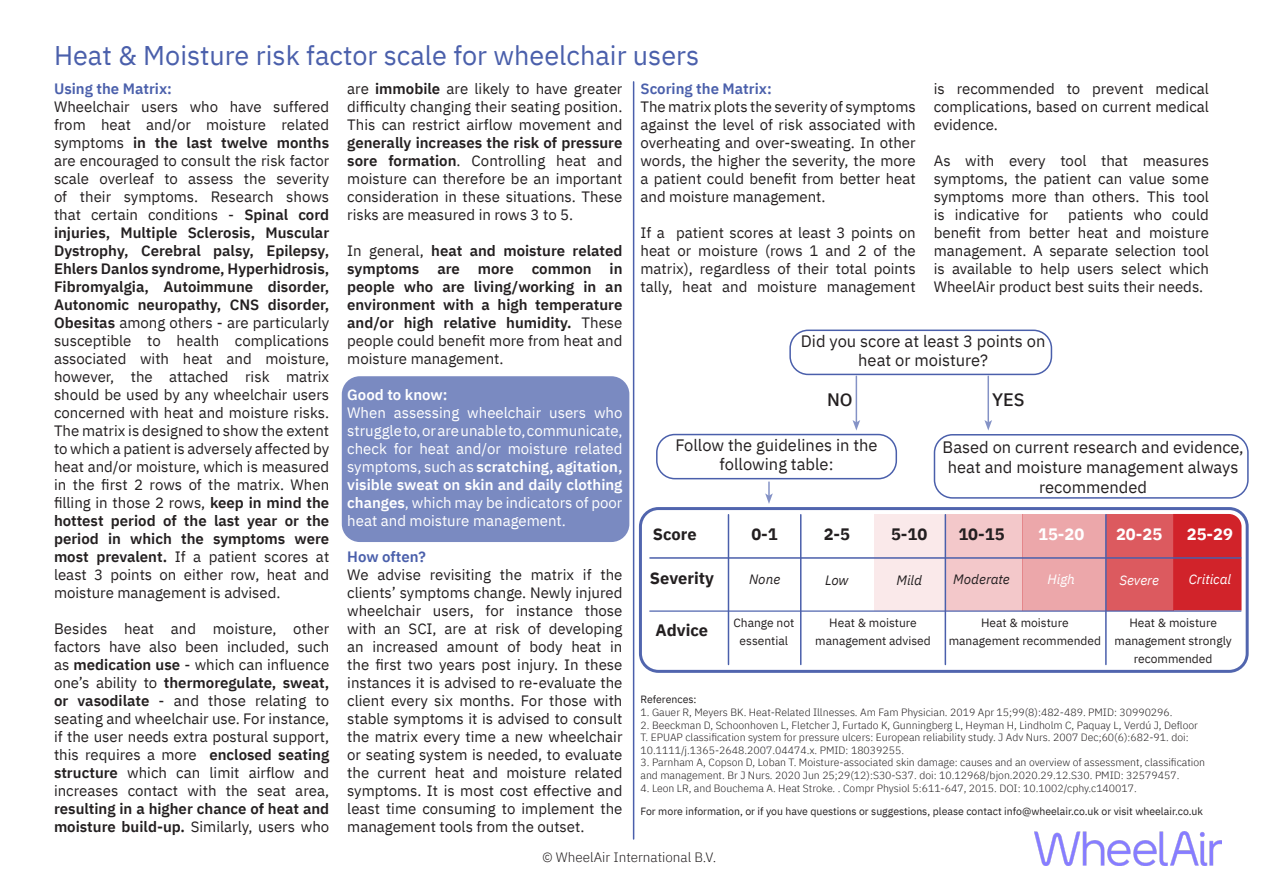
<style>
.page{position:relative;width:1263px;height:893px;background:#fff}
.page>*{position:absolute;margin:0;border:0;box-sizing:border-box;transform-origin:0 0}
.t1{font:27px "IBM Plex Sans";color:#4a5fab}
.t2{font:500 18px "IBM Plex Sans";color:#231f20}
.t3{font:16.5px/19.8px "IBM Plex Sans";color:#231f20;text-align:center}
.t4{font:700 16.5px "IBM Plex Sans";color:#231f20}
.t5{font:700 16.5px "IBM Plex Sans";color:#fff}
.t6{font:15px/18px "IBM Plex Sans";color:#231f20;text-align:justify}
.t7{font:15px/18px "IBM Plex Sans";color:#fff;text-align:justify}
.t8{font:600 15px/18px "IBM Plex Sans";color:#231f20;text-align:justify}
.t9{font:600 15px "IBM Plex Sans";color:#4a5fab}
.t10{font:600 15px "IBM Plex Sans";color:#fff}
.Paragraph_Style_1{font:300 13.5px "IBM Plex Sans";color:#231f20}
.t11{font:italic 13.5px "IBM Plex Sans";color:#231f20}
.t12{font:italic 13.5px "IBM Plex Sans";color:#fff}
.t13{font:12px/18px "IBM Plex Sans";color:#231f20;text-align:center}
.t14{font:300 10.5px/12.6px "IBM Plex Sans";color:#231f20}
.t15{font:10.5px "IBM Plex Sans";color:#231f20}
.s1{font-weight:600}
.s2{font-weight:400}
</style>
<div class="page">
<img style="left:1034px;top:831px;width:188px;height:34px">
<div style="left:342px;top:376px;width:287px;height:166px;background:#7a8ac1;border-radius:18px"></div>
<div style="left:1173px;top:514px;width:68px;height:96px;background:#d1232a"></div>
<div style="left:1106px;top:514px;width:67px;height:96px;background:#dc5a5f"></div>
<div style="left:1023px;top:514px;width:83px;height:96px;background:#eca7aa"></div>
<div style="left:945px;top:514px;width:78px;height:96px;background:#f3c8ca"></div>
<div style="left:874px;top:514px;width:71px;height:96px;background:#fae9ea"></div>
<div style="left:639px;top:507px;width:610px;height:166px;border:3px solid #4a5fab;border-radius:18px"></div>
<hr style="left:650px;top:557px;width:591px;height:2px;background:#4a5fab">
<hr style="left:1105px;top:515px;width:2px;height:149px;background:#4a5fab">
<hr style="left:945px;top:515px;width:1px;height:149px;background:#4a5fab">
<hr style="left:800px;top:515px;width:1px;height:149px;background:#4a5fab">
<hr style="left:728px;top:515px;width:1px;height:149px;background:#4a5fab">
<hr style="left:650px;top:610px;width:591px;height:2px;background:#4a5fab">
<div style="left:656px;top:434px;width:241px;height:45px;border:2px solid #4a5fab;border-radius:18px"></div>
<div style="left:934px;top:434px;width:315px;height:65px;border:2px solid #4a5fab;border-radius:18px"></div>
<div style="left:789px;top:330px;width:263px;height:45px;border:2px solid #4a5fab;border-radius:18px"></div>
<svg style="left:765px;top:482px;width:8px;height:22px"></svg>
<hr style="left:633px;top:82px;width:1px;height:757px;background:#4a5fab">
<hr style="left:856px;top:376px;width:1px;height:46px;background:#4a5fab">
<svg style="left:852px;top:420px;width:8px;height:11px"></svg>
<hr style="left:987px;top:376px;width:2px;height:46px;background:#4a5fab">
<svg style="left:984px;top:420px;width:8px;height:11px"></svg>
<p class="t1" style="left:54px;top:34px;width:647px">Heat &amp; Moisture risk factor scale for wheelchair users</p>
<p class="t9" style="left:54px;top:76px;width:120px">Using the Matrix:</p>
<p class="t6" style="left:54px;top:96px;width:277px">Wheelchair users who have suffered from heat and/or moisture related symptoms <span class="s1">in the last twelve months </span>are encouraged to consult the risk factor scale overleaf to assess the severity of their symptoms. Research shows that certain conditions - <span class="s1">Spinal cord injuries, Multiple Sclerosis, Muscular Dystrophy, Cerebral palsy, Epilepsy, Ehlers Danlos syndrome, Hyperhidrosis, Fibromyalgia, Autoimmune disorder, Autonomic neuropathy, CNS disorder, Obesitas</span> among others - are particularly susceptible to health complications associated with heat and moisture, however, the attached risk matrix should be used by any wheelchair users concerned with heat and moisture risks.<br>The matrix is designed to show the extent to which a patient is adversely affected by heat and/or moisture, which is measured in the first 2 rows of the matrix. When filling in those 2 rows, <span class="s1">keep in mind the hottest period of the last year or the period in which the symptoms were most prevalent.</span> If a patient scores at least 3 points on either row, heat and moisture management is advised.</p>
<p class="t6" style="left:54px;top:618px;width:277px">Besides heat and moisture, other factors have also been included, such as <span class="s1">medication use</span> - which can influence one’s ability to <span class="s1">thermoregulate, sweat, or vasodilate</span> - and those relating to seating and wheelchair use. For instance, if the user needs extra postural support, this requires a more <span class="s1">enclosed seating structure</span> which can limit airflow and increases contact with the seat area, <span class="s1">resulting in a higher chance of heat and moisture build-up.</span> Similarly, users who</p>
<p class="t6" style="left:347px;top:78px;width:277px">are <span class="s1">immobile</span> are likely to have greater difficulty changing their seating position.<br>This can restrict airflow movement and <span class="s1">generally increases the risk of pressure sore formation</span>. Controlling heat and moisture can therefore be an important consideration in these situations. These risks are measured in rows 3 to 5.</p>
<p class="t8" style="left:347px;top:240px;width:277px"><span class="s2">In general,</span> heat and moisture related symptoms are more common in people who are living/working in an environment with a high temperature and/or high relative humidity. <span class="s2">These people could benefit more from heat and moisture management.</span></p>
<p class="t10" style="left:347px;top:382px;width:102px">Good to know:</p>
<p class="t7" style="left:347px;top:402px;width:277px">When assessing wheelchair users who struggle to, or are unable to, communicate, check for heat and/or moisture related symptoms, such as <span class="s1">scratching, agitation, visible sweat on skin and daily clothing changes</span>, which may be indicators of poor heat and moisture management.</p>
<p class="t9" style="left:347px;top:544px;width:80px">How often?</p>
<p class="t6" style="left:347px;top:564px;width:277px">We advise revisiting the matrix if the clients’ symptoms change. Newly injured wheelchair users, for instance those with an SCI, are at risk of developing an increased amount of body heat in the first two years post injury. In these instances it is advised to re-evaluate the client every six months. For those with stable symptoms it is advised to consult the matrix every time a new wheelchair or seating system is needed, to evaluate the current heat and moisture related symptoms. It is most cost effective and least time consuming to implement the management tools from the outset.</p>
<p class="t9" style="left:640px;top:76px;width:133px">Scoring the Matrix:</p>
<p class="t6" style="left:640px;top:96px;width:277px">The matrix plots the severity of symptoms against the level of risk associated with overheating and over-sweating. In other words, the higher the severity, the more a patient could benefit from better heat and moisture management.</p>
<p class="t6" style="left:640px;top:222px;width:277px">If a patient scores at least 3 points on heat or moisture (rows 1 and 2 of the matrix), regardless of their total points tally, heat and moisture management</p>
<p class="t6" style="left:934px;top:78px;width:277px">is recommended to prevent medical complications, based on current medical evidence.</p>
<p class="t6" style="left:934px;top:150px;width:277px">As with every tool that measures symptoms, the patient can value some symptoms more than others. This tool is indicative for</p>
<p class="t6" style="left:934px;top:204px;width:277px;text-indent:135px">patients who could benefit from better heat and moisture management. A separate selection tool is available to help users select which WheelAir product best suits their needs.</p>
<p class="t3" style="left:801px;top:329px;width:246px">Did you score at least 3 points on heat or moisture?</p>
<p class="t2" style="left:827px;top:385px;width:27px">NO</p>
<p class="t2" style="left:992px;top:385px;width:34px">YES</p>
<p class="t3" style="left:675px;top:433px;width:204px">Follow the guidelines in the following table:</p>
<p class="t3" style="left:942px;top:436px;width:303px">Based on current research and evidence, heat and moisture management always recommended</p>
<p class="t4" style="left:653px;top:521px;width:45px">Score</p>
<p class="t4" style="left:751px;top:521px;width:28px">0-1</p>
<p class="t4" style="left:824px;top:521px;width:28px">2-5</p>
<p class="t4" style="left:891px;top:521px;width:38px">5-10</p>
<p class="t4" style="left:958px;top:521px;width:48px">10-15</p>
<p class="t5" style="left:1038px;top:521px;width:48px">15-20</p>
<p class="t5" style="left:1116px;top:521px;width:48px">20-25</p>
<p class="t5" style="left:1187px;top:521px;width:48px">25-29</p>
<p class="t4" style="left:650px;top:565px;width:65px">Severity</p>
<p class="t4" style="left:655px;top:617px;width:54px">Advice</p>
<p class="t11" style="left:825px;top:570px;width:25px">Low</p>
<p class="t11" style="left:896px;top:570px;width:27px">Mild</p>
<p class="t11" style="left:953px;top:569px;width:58px">Moderate</p>
<p class="t12" style="left:1047px;top:569px;width:29px">High</p>
<p class="t12" style="left:1119px;top:570px;width:41px">Severe</p>
<p class="t12" style="left:1189px;top:569px;width:44px">Critical</p>
<p class="t11" style="left:749px;top:569px;width:33px">None</p>
<p class="t13" style="left:733px;top:613px;width:62px">Change not essential</p>
<p class="t13" style="left:815px;top:613px;width:117px">Heat &amp; moisture management advised</p>
<p class="t13" style="left:949px;top:613px;width:154px">Heat &amp; moisture management recommended</p>
<p class="t13" style="left:1114px;top:613px;width:119px">Heat &amp; moisture management strongly recommended</p>
<p class="t15" style="left:640px;top:692px;width:58px">References:</p>
<p class="t14" style="left:640px;top:705px;width:534px">1. Gauer R, Meyers BK. Heat-Related Illnesses. Am Fam Physician. 2019 Apr 15;99(8):482-489. PMID: 30990296.</p>
<p class="t14" style="left:640px;top:718px;width:559px">2. Beeckman D, Schoonhoven L, Fletcher J, Furtado K, Gunningberg L, Heyman H, Lindholm C, Paquay L, Verdú J, Defloor<br>T. EPUAP classification system for pressure ulcers: European reliability study. J Adv Nurs. 2007 Dec;60(6):682-91. doi:<br>10.1111/j.1365-2648.2007.04474.x. PMID: 18039255.</p>
<p class="t14" style="left:640px;top:755px;width:566px">3. Parnham A, Copson D, Loban T. Moisture-associated skin damage: causes and an overview of assessment, classification and management. Br J Nurs. 2020 Jun 25;29(12):S30-S37. doi: 10.12968/bjon.2020.29.12.S30. PMID: 32579457.</p>
<p class="t14" style="left:640px;top:781px;width:498px">4. Leon LR, and Bouchema A. Heat Stroke. . Compr Physiol 5:611-647, 2015. DOI: 10.1002/cphy.c140017.</p>
<p class="t15" style="left:640px;top:803px;width:564px">For more information, or if you have questions or suggestions, please contact info@wheelair.co.uk or visit wheelair.co.uk</p>
<p class="Paragraph_Style_1" style="left:542px;top:847px;width:175px">© WheelAir International B.V.</p>
</div>
